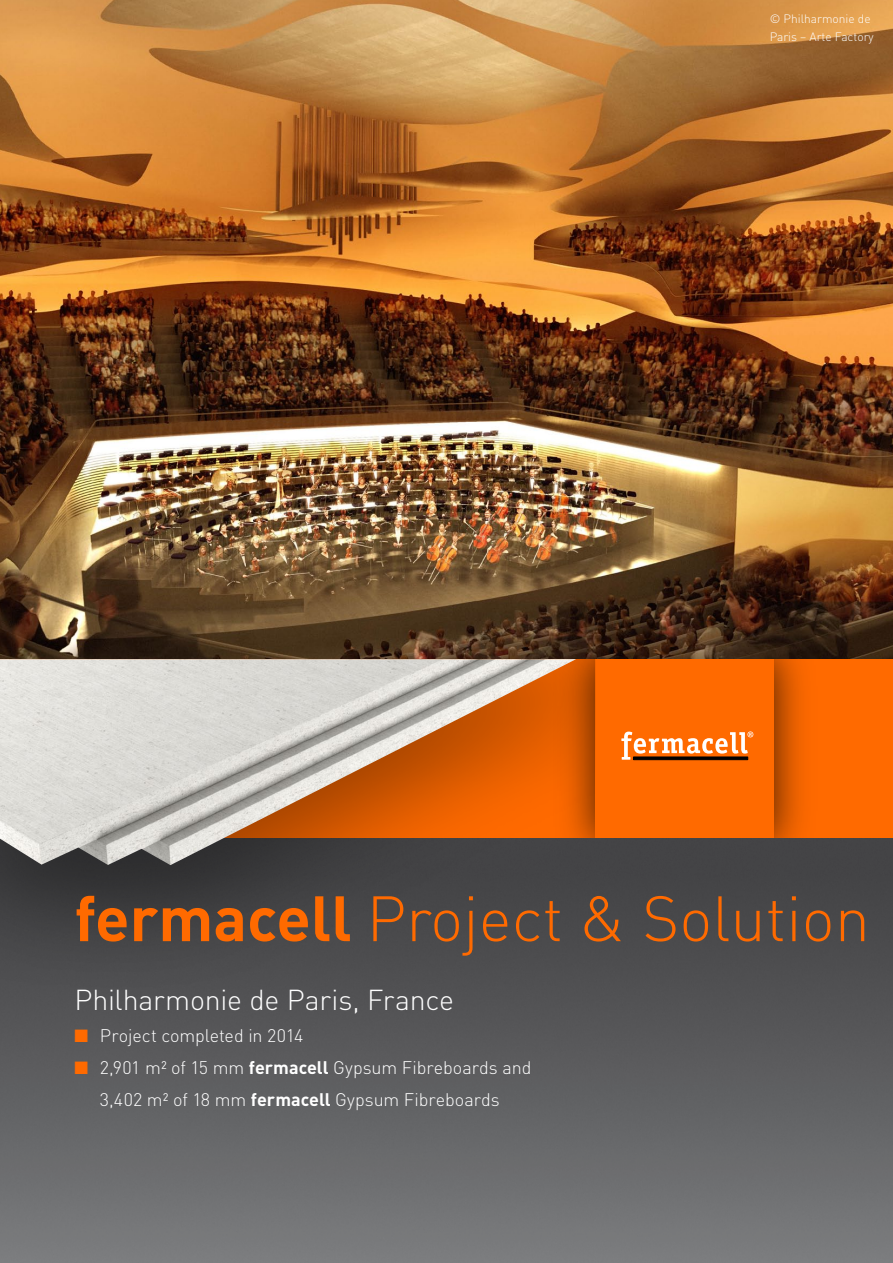
<style>
.page{position:relative;width:893px;height:1263px;background:#fff}
.page>*{position:absolute;margin:0;border:0;box-sizing:border-box;transform-origin:0 0}
.t1{font:300 63px "DIN Pro";color:#ff6a00}
.t2{font:300 28.5px "DIN Pro";letter-spacing:-.01em;color:#fff}
.t3{font:300 18px/32px "DIN Pro";letter-spacing:-.005em;color:#fff;text-align:center}
.t4{font:300 12px/18px "DIN Pro";color:#fff}
.s1{font-weight:700}
.s2{color:#ff6a00}
</style>
<div class="page">
<img style="left:0;top:0;width:893px;height:659px">
<img style="left:0;top:838px;width:893px;height:425px">
<svg style="left:0;top:659px;width:893px;height:179px;background:#f46500"></svg>
<div style="left:595px;top:659px;width:179px;height:179px;background:#ff6a00"></div>
<svg style="left:621px;top:731px;width:132px;height:29px"></svg>
<div style="left:0;top:659px;width:595px;height:332px;background:#000;opacity:.4"></div>
<img style="left:0;top:659px;width:576px;height:206px">
<p class="t4" style="left:770px;top:9px;width:106px">© Philharmonie de<br>Paris – Arte Factory</p>
<h1 class="t1" style="left:74px;top:870px;width:797px"><span class="s1">fermacell</span> Project &amp; Solution</h1>
<h2 class="t2" style="left:74px;top:978px;width:381px">Philharmonie de Paris, France</h2>
<p class="t3" style="left:74px;top:1018px;width:230px"><span class="s2">■</span> Project completed in 2014</p>
<p class="t3" style="left:74px;top:1050px;width:458px"><span class="s2">■</span> 2,901 m² of 15 mm <span class="s1">fermacell</span> Gypsum Fibreboards and<br>3,402 m² of 18 mm <span class="s1">fermacell</span> Gypsum Fibreboards</p>
</div>
